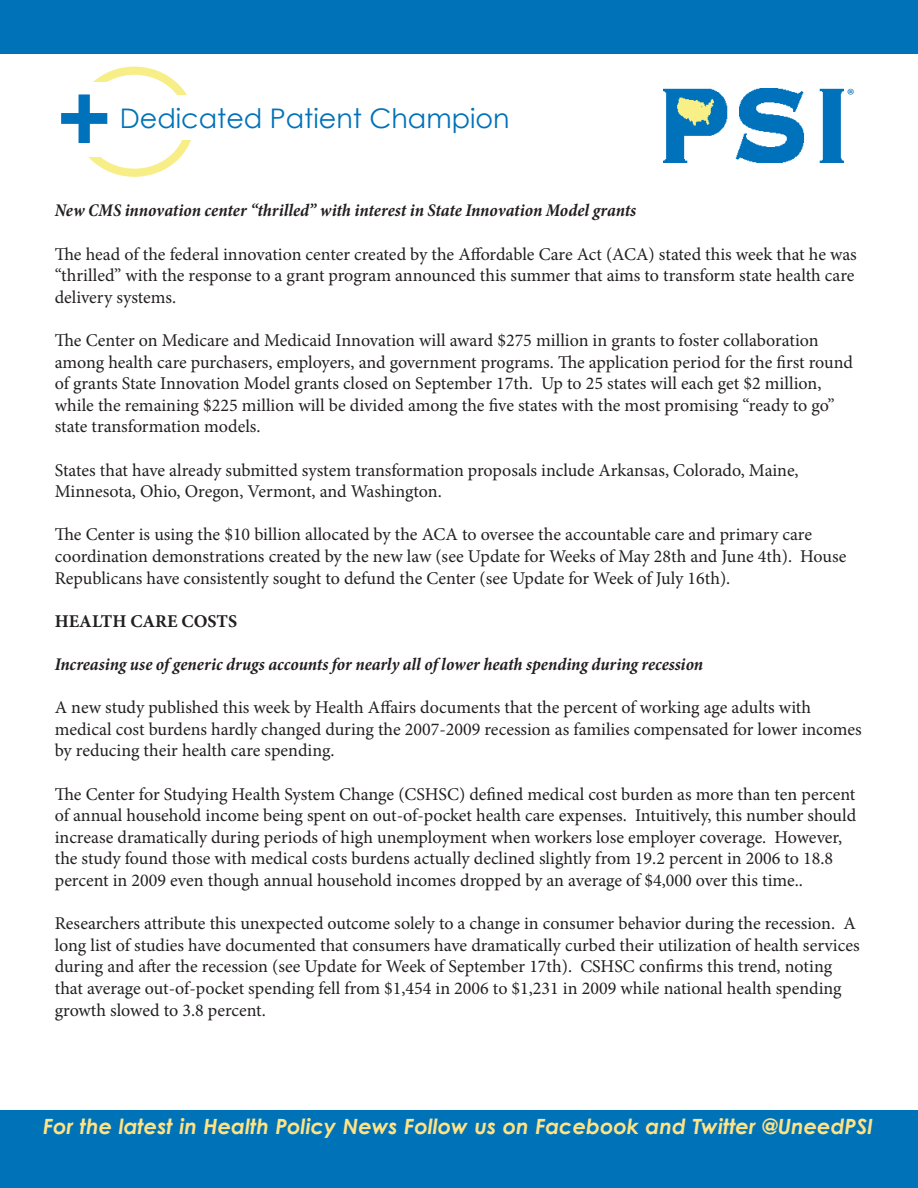
<style>
.page{position:relative;width:918px;height:1188px;background:#fff}
.page>*{position:absolute;margin:0;border:0;box-sizing:border-box;transform-origin:0 0}
.t1{font:27px "Century Gothic";color:#0072b8}
.t2{font:italic 700 21px "Century Gothic";color:#ffe384}
.t3{font:700 21px "Adobe Garamond Pro";color:#0073bc}
.t4{font:18px/21.6px "Minion Pro";color:#231f20}
.t5{font:italic 700 condensed 18px "Minion Pro";letter-spacing:-.005em;color:#231f20}
.t6{font:700 18px "Minion Pro";color:#231f20}
</style>
<div class="page">
<div style="left:0;top:1111px;width:918px;height:77px;background:#0072b8"></div>
<div style="left:75px;top:67px;width:119px;height:110px;border:8px solid #f8ee87;border-radius:50%"></div>
<div style="left:120px;top:95px;width:434px;height:45px;background:#fff"></div>
<div style="left:23px;top:82px;width:89px;height:75px;background:#fff"></div>
<svg style="left:61px;top:94px;width:46px;height:49px"></svg>
<div style="left:0;top:0;width:918px;height:54px;background:#0072b8"></div>
<img style="left:663px;top:89px;width:180px;height:73px">
<p class="t1" style="left:120px;top:99px;width:391px">Dedicated Patient Champion</p>
<p class="t3" style="left:847px;top:84px;width:9px">®</p>
<p class="t5" style="left:55px;top:198px;width:583px">New CMS innovation center “thrilled” with interest in State Innovation Model grants</p>
<p class="t4" style="left:55px;top:243px;width:804px">The head of the federal innovation center created by the Affordable Care Act (ACA) stated this week that he was “thrilled” with the response to a grant program announced this summer that aims to transform state health care delivery systems.</p>
<p class="t4" style="left:55px;top:329px;width:800px">The Center on Medicare and Medicaid Innovation will award $275 million in grants to foster collaboration among health care purchasers, employers, and government programs. The application period for the first round of grants State Innovation Model grants closed on September 17th. Up to 25 states will each get $2 million, while the remaining $225 million will be divided among the five states with the most promising “ready to go” state transformation models.</p>
<p class="t4" style="left:55px;top:459px;width:745px">States that have already submitted system transformation proposals include Arkansas, Colorado, Maine,</p>
<p class="t4" style="left:55px;top:481px;width:389px">Minnesota, Ohio, Oregon, Vermont, and Washington.</p>
<p class="t4" style="left:55px;top:524px;width:793px">The Center is using the $10 billion allocated by the ACA to oversee the accountable care and primary care coordination demonstrations created by the new law (see Update for Weeks of May 28th and June 4th). House<br>Republicans have consistently sought to defund the Center (see Update for Week of July 16th).</p>
<p class="t6" style="left:55px;top:608px;width:184px">HEALTH CARE COSTS</p>
<p class="t5" style="left:55px;top:652px;width:650px">Increasing use of generic drugs accounts for nearly all of lower heath spending during recession</p>
<p class="t4" style="left:55px;top:697px;width:758px">A new study published this week by Health Affairs documents that the percent of working age adults with</p>
<p class="t4" style="left:55px;top:718px;width:809px">medical cost burdens hardly changed during the 2007-2009 recession as families compensated for lower incomes by reducing their health care spending.</p>
<p class="t4" style="left:55px;top:783px;width:803px">The Center for Studying Health System Change (CSHSC) defined medical cost burden as more than ten percent of annual household income being spent on out-of-pocket health care expenses. Intuitively, this number should increase dramatically during periods of high unemployment when workers lose employer coverage. However, the study found those with medical costs burdens actually declined slightly from 19.2 percent in 2006 to 18.8 percent in 2009 even though annual household incomes dropped by an average of $4,000 over this time..</p>
<p class="t4" style="left:55px;top:913px;width:806px">Researchers attribute this unexpected outcome solely to a change in consumer behavior during the recession. A long list of studies have documented that consumers have dramatically curbed their utilization of health services during and after the recession (see Update for Week of September 17th). CSHSC confirms this trend, noting that average out-of-pocket spending fell from $1,454 in 2006 to $1,231 in 2009 while national health spending growth slowed to 3.8 percent.</p>
<p class="t2" style="left:43px;top:1111px;width:831px">For the latest in Health Policy News Follow us on Facebook and Twitter @UneedPSI</p>
</div>
